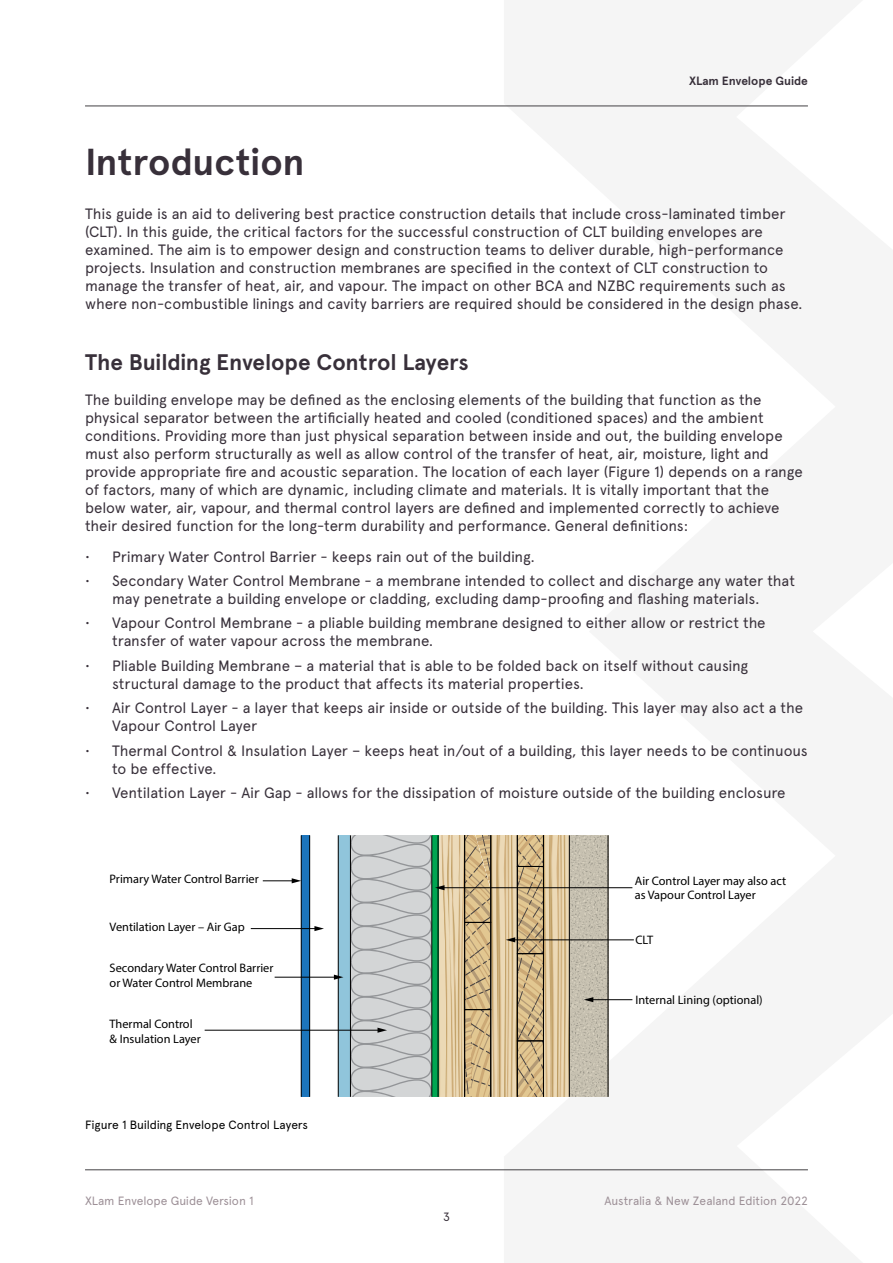
<style>
.page{position:relative;width:893px;height:1263px;background:#fff}
.page>*{position:absolute;margin:0;border:0;box-sizing:border-box;transform-origin:0 0}
.t1{font:700 37.5px "Apercu";color:#38303a}
.t2{font:700 22.5px "Apercu";color:#38303a}
.t3{font:15px/18px "Apercu";letter-spacing:-.01em;color:#38303a}
.t4{font:12.3px/14.9px "Myriad Pro";color:#000}
.t5{font:12px "Apercu";letter-spacing:-.01em;color:#9d9097}
.t6{font:12px "Apercu";letter-spacing:-.005em;color:#000}
.t7{font:700 12px "Apercu";color:#38303a}
.t8{font:12px "Apercu";color:#38303a}
</style>
<div class="page">
<hr style="left:85px;top:106px;width:723px;height:1px;background:#434144">
<hr style="left:85px;top:1169px;width:723px;height:1px;background:#434144">
<svg style="left:466px;top:1011px;width:23px;height:84px;background:#d1b584"></svg>
<svg style="left:466px;top:924px;width:23px;height:84px;background:#d0b484"></svg>
<svg style="left:466px;top:837px;width:23px;height:84px;background:#ceb383"></svg>
<svg style="left:519px;top:1042px;width:23px;height:53px"></svg>
<svg style="left:519px;top:837px;width:23px;height:28px"></svg>
<svg style="left:519px;top:955px;width:23px;height:84px;background:#ccb182"></svg>
<svg style="left:519px;top:868px;width:23px;height:84px;background:#c8ae7f"></svg>
<svg style="left:491px;top:835px;width:26px;height:262px;background:#d7c097"></svg>
<svg style="left:544px;top:835px;width:25px;height:262px;background:#dcc49a"></svg>
<svg style="left:445px;top:835px;width:19px;height:262px;background:#e0c9a1"></svg>
<div style="left:517px;top:866px;width:27px;height:88px;border:1px solid #000"></div>
<hr style="left:490px;top:835px;width:1px;height:262px;background:#000">
<hr style="left:517px;top:835px;width:1px;height:262px;background:#000">
<hr style="left:543px;top:835px;width:1px;height:262px;background:#000">
<hr style="left:464px;top:835px;width:1px;height:262px;background:#000">
<div style="left:301px;top:835px;width:9px;height:262px;background:#1c75bc"></div>
<svg style="left:570px;top:835px;width:38px;height:262px;background:#c3bdad"></svg>
<div style="left:338px;top:835px;width:13px;height:262px;background:#90c5db"></div>
<hr style="left:301px;top:835px;width:1px;height:262px;background:#000">
<hr style="left:309px;top:835px;width:1px;height:262px;background:#000">
<hr style="left:338px;top:835px;width:1px;height:262px;background:#000">
<hr style="left:350px;top:835px;width:1px;height:262px;background:#000">
<hr style="left:569px;top:835px;width:1px;height:262px;background:#000">
<hr style="left:608px;top:835px;width:1px;height:262px;background:#000">
<hr style="left:263px;top:880px;width:30px;height:1px;background:#000">
<svg style="left:292px;top:878px;width:9px;height:5px"></svg>
<hr style="left:251px;top:928px;width:65px;height:1px;background:#000">
<svg style="left:314px;top:926px;width:10px;height:5px"></svg>
<hr style="left:275px;top:977px;width:61px;height:1px;background:#000">
<svg style="left:334px;top:974px;width:9px;height:6px"></svg>
<hr style="left:205px;top:1030px;width:174px;height:1px;background:#000">
<hr style="left:443px;top:887px;width:189px;height:1px;background:#000">
<svg style="left:351px;top:835px;width:94px;height:262px;background:#bcc5bf"></svg>
<hr style="left:513px;top:939px;width:121px;height:1px;background:#000">
<svg style="left:506px;top:937px;width:9px;height:5px"></svg>
<hr style="left:592px;top:999px;width:40px;height:1px;background:#000">
<svg style="left:584px;top:997px;width:9px;height:5px"></svg>
<p class="t7" style="left:689px;top:74px;width:120px">XLam Envelope Guide</p>
<h1 class="t1" style="left:85px;top:140px;width:221px">Introduction</h1>
<p class="t3" style="left:85px;top:205px;width:719px">This guide is an aid to delivering best practice construction details that include cross-laminated timber (CLT). In this guide, the critical factors for the successful construction of CLT building envelopes are examined. The aim is to empower design and construction teams to deliver durable, high-performance projects. Insulation and construction membranes are specified in the context of CLT construction to manage the transfer of heat, air, and vapour. The impact on other BCA and NZBC requirements such as where non-combustible linings and cavity barriers are required should be considered in the design phase.</p>
<h2 class="t2" style="left:85px;top:348px;width:385px">The Building Envelope Control Layers</h2>
<p class="t3" style="left:85px;top:391px;width:719px">The building envelope may be defined as the enclosing elements of the building that function as the physical separator between the artificially heated and cooled (conditioned spaces) and the ambient conditions. Providing more than just physical separation between inside and out, the building envelope must also perform structurally as well as allow control of the transfer of heat, air, moisture, light and provide appropriate fire and acoustic separation. The location of each layer (Figure 1) depends on a range of factors, many of which are dynamic, including climate and materials. It is vitally important that the below water, air, vapour, and thermal control layers are defined and implemented correctly to achieve their desired function for the long-term durability and performance. General definitions:</p>
<p class="t3" style="left:85px;top:547px;width:451px">• Primary Water Control Barrier - keeps rain out of the building.</p>
<p class="t3" style="left:85px;top:572px;width:712px;text-align:center">• Secondary Water Control Membrane - a membrane intended to collect and discharge any water that may penetrate a building envelope or cladding, excluding damp-proofing and flashing materials.</p>
<p class="t3" style="left:112px;top:614px;width:655px;text-indent:-27px">• Vapour Control Membrane - a pliable building membrane designed to either allow or restrict the transfer of water vapour across the membrane.</p>
<p class="t3" style="left:112px;top:656px;width:638px;text-indent:-27px">• Pliable Building Membrane – a material that is able to be folded back on itself without causing structural damage to the product that affects its material properties.</p>
<p class="t3" style="left:112px;top:699px;width:693px;text-indent:-27px">• Air Control Layer - a layer that keeps air inside or outside of the building. This layer may also act a the<br>Vapour Control Layer</p>
<p class="t3" style="left:112px;top:741px;width:697px;text-indent:-27px">• Thermal Control &amp; Insulation Layer – keeps heat in/out of a building, this layer needs to be continuous to be effective.</p>
<p class="t3" style="left:85px;top:784px;width:702px">• Ventilation Layer - Air Gap - allows for the dissipation of moisture outside of the building enclosure</p>
<p class="t4" style="left:110px;top:871px;width:151px">Primary Water Control Barrier</p>
<p class="t4" style="left:110px;top:920px;width:137px">Ventilation Layer – Air Gap</p>
<p class="t4" style="left:110px;top:960px;width:165px">Secondary Water Control Barrier or Water Control Membrane</p>
<p class="t4" style="left:110px;top:1016px;width:93px">Thermal Control &amp; Insulation Layer</p>
<p class="t6" style="left:85px;top:1117px;width:224px">Figure 1 Building Envelope Control Layers</p>
<p class="t4" style="left:635px;top:873px;width:153px">Air Control Layer may also act as Vapour Control Layer</p>
<p class="t4" style="left:635px;top:932px;width:19px">CLT</p>
<p class="t4" style="left:635px;top:992px;width:129px">Internal Lining (optional)</p>
<p class="t5" style="left:85px;top:1193px;width:170px">XLam Envelope Guide Version 1</p>
<p class="t5" style="left:604px;top:1193px;width:205px">Australia &amp; New Zealand Edition 2022</p>
<p class="t8" style="left:443px;top:1209px;width:8px">3</p>
</div>
